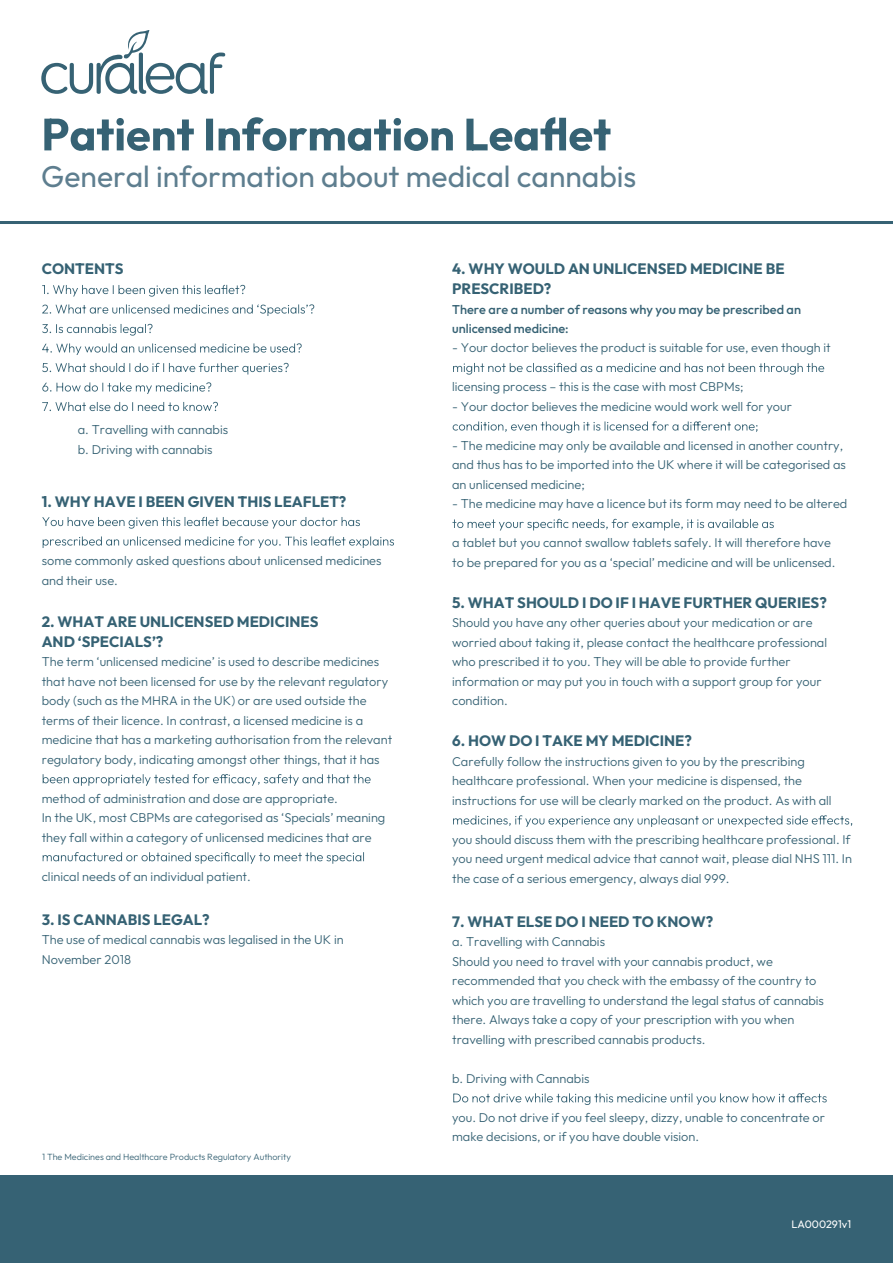
<style>
.page{position:relative;width:893px;height:1263px;background:#fff}
.page>*{position:absolute;margin:0;border:0;box-sizing:border-box;transform-origin:0 0}
.t1{font:30px "Outfit";color:#5e7e8f}
.t2{font:700 15px/19.5px "Outfit";color:#366274}
.t3{font:300 12.75px/19.5px "Outfit";color:#366274}
.t4{font:500 12.75px/19.5px "Outfit";color:#366274}
.t5{font:10.8px "Outfit";color:#fff}
.t6{font:300 9px "Outfit";color:#366274}
</style>
<div class="page">
<div style="left:0;top:1176px;width:893px;height:87px;background:#366274"></div>
<hr style="left:0;top:221px;width:893px;height:3px;background:#366274">
<svg style="left:44px;top:117px;width:566px;height:34px"></svg>
<svg style="left:41px;top:30px;width:184px;height:64px"></svg>
<svg style="left:42px;top:517px;width:318px;height:12px"></svg>
<svg style="left:43px;top:536px;width:351px;height:12px"></svg>
<svg style="left:43px;top:774px;width:328px;height:12px"></svg>
<svg style="left:43px;top:852px;width:321px;height:12px"></svg>
<svg style="left:42px;top:285px;width:203px;height:12px"></svg>
<svg style="left:42px;top:304px;width:272px;height:12px"></svg>
<svg style="left:42px;top:324px;width:111px;height:12px"></svg>
<svg style="left:42px;top:343px;width:260px;height:12px"></svg>
<svg style="left:42px;top:363px;width:247px;height:11px"></svg>
<svg style="left:42px;top:382px;width:169px;height:12px"></svg>
<svg style="left:42px;top:402px;width:176px;height:9px"></svg>
<svg style="left:453px;top:363px;width:371px;height:12px"></svg>
<svg style="left:453px;top:421px;width:305px;height:12px"></svg>
<svg style="left:452px;top:519px;width:322px;height:11px"></svg>
<svg style="left:453px;top:815px;width:399px;height:12px"></svg>
<svg style="left:453px;top:1093px;width:374px;height:12px"></svg>
<h1 class="t1" style="left:41px;top:159px;width:596px">General information about medical cannabis</h1>
<p class="t2" style="left:42px;top:259px;width:83px">CONTENTS</p>
<p class="t3" style="left:78px;top:420px;width:152px">a. Travelling with cannabis b. Driving with cannabis</p>
<p class="t2" style="left:42px;top:491px;width:306px">1. WHY HAVE I BEEN GIVEN THIS LEAFLET?</p>
<p class="t3" style="left:42px;top:551px;width:341px">some commonly asked questions about unlicensed medicines and their use.</p>
<p class="t2" style="left:42px;top:612px;width:278px">2. WHAT ARE UNLICENSED MEDICINES<br>AND ‘SPECIALS’?</p>
<p class="t3" style="left:42px;top:652px;width:352px">The term ‘unlicensed medicine’ is used to describe medicines that have not been licensed for use by the relevant regulatory body (such as the MHRA in the UK) or are used outside the terms of their licence. In contrast, a licensed medicine is a medicine that has a marketing authorisation from the relevant regulatory body, indicating amongst other things, that it has</p>
<p class="t3" style="left:42px;top:788px;width:345px">method of administration and dose are appropriate.<br>In the UK, most CBPMs are categorised as ‘Specials’ meaning they fall within a category of unlicensed medicines that are</p>
<p class="t3" style="left:42px;top:866px;width:211px">clinical needs of an individual patient.</p>
<p class="t2" style="left:42px;top:909px;width:169px">3. IS CANNABIS LEGAL?</p>
<p class="t3" style="left:42px;top:930px;width:303px">The use of medical cannabis was legalised in the UK in<br>November 2018</p>
<p class="t6" style="left:42px;top:1151px;width:250px">1 The Medicines and Healthcare Products Regulatory Authority</p>
<p class="t2" style="left:452px;top:259px;width:334px">4. WHY WOULD AN UNLICENSED MEDICINE BE<br>PRESCRIBED?</p>
<p class="t4" style="left:452px;top:299px;width:350px">There are a number of reasons why you may be prescribed an unlicensed medicine:</p>
<p class="t3" style="left:452px;top:338px;width:380px">- Your doctor believes the product is suitable for use, even though it</p>
<p class="t3" style="left:452px;top:377px;width:293px">licensing process – this is the case with most CBPMs;</p>
<p class="t3" style="left:452px;top:397px;width:341px">- Your doctor believes the medicine would work well for your</p>
<p class="t3" style="left:452px;top:436px;width:395px">- The medicine may only be available and licensed in another country, and thus has to be imported into the UK where it will be categorised as an unlicensed medicine;</p>
<p class="t3" style="left:452px;top:494px;width:397px">- The medicine may have a licence but its form may need to be altered</p>
<p class="t3" style="left:452px;top:533px;width:385px">a tablet but you cannot swallow tablets safely. It will therefore have to be prepared for you as a ‘special’ medicine and will be unlicensed.</p>
<p class="t2" style="left:452px;top:593px;width:376px">5. WHAT SHOULD I DO IF I HAVE FURTHER QUERIES?</p>
<p class="t3" style="left:452px;top:613px;width:376px">Should you have any other queries about your medication or are worried about taking it, please contact the healthcare professional who prescribed it to you. They will be able to provide further information or may put you in touch with a support group for your condition.</p>
<p class="t2" style="left:452px;top:731px;width:241px">6. HOW DO I TAKE MY MEDICINE?</p>
<p class="t3" style="left:452px;top:752px;width:381px">Carefully follow the instructions given to you by the prescribing healthcare professional. When your medicine is dispensed, the instructions for use will be clearly marked on the product. As with all</p>
<p class="t3" style="left:452px;top:830px;width:401px;text-align:justify">you should discuss them with the prescribing healthcare professional. If you need urgent medical advice that cannot wait, please dial NHS 111. In the case of a serious emergency, always dial 999.</p>
<p class="t2" style="left:452px;top:912px;width:263px">7. WHAT ELSE DO I NEED TO KNOW?</p>
<p class="t3" style="left:452px;top:932px;width:373px">a. Travelling with Cannabis<br>Should you need to travel with your cannabis product, we recommended that you check with the embassy of the country to which you are travelling to understand the legal status of cannabis there. Always take a copy of your prescription with you when travelling with prescribed cannabis products.</p>
<p class="t3" style="left:452px;top:1068px;width:139px">b. Driving with Cannabis</p>
<p class="t3" style="left:452px;top:1107px;width:374px">you. Do not drive if you feel sleepy, dizzy, unable to concentrate or make decisions, or if you have double vision.</p>
<p class="t5" style="left:791px;top:1218px;width:61px">LA000291v1</p>
</div>
